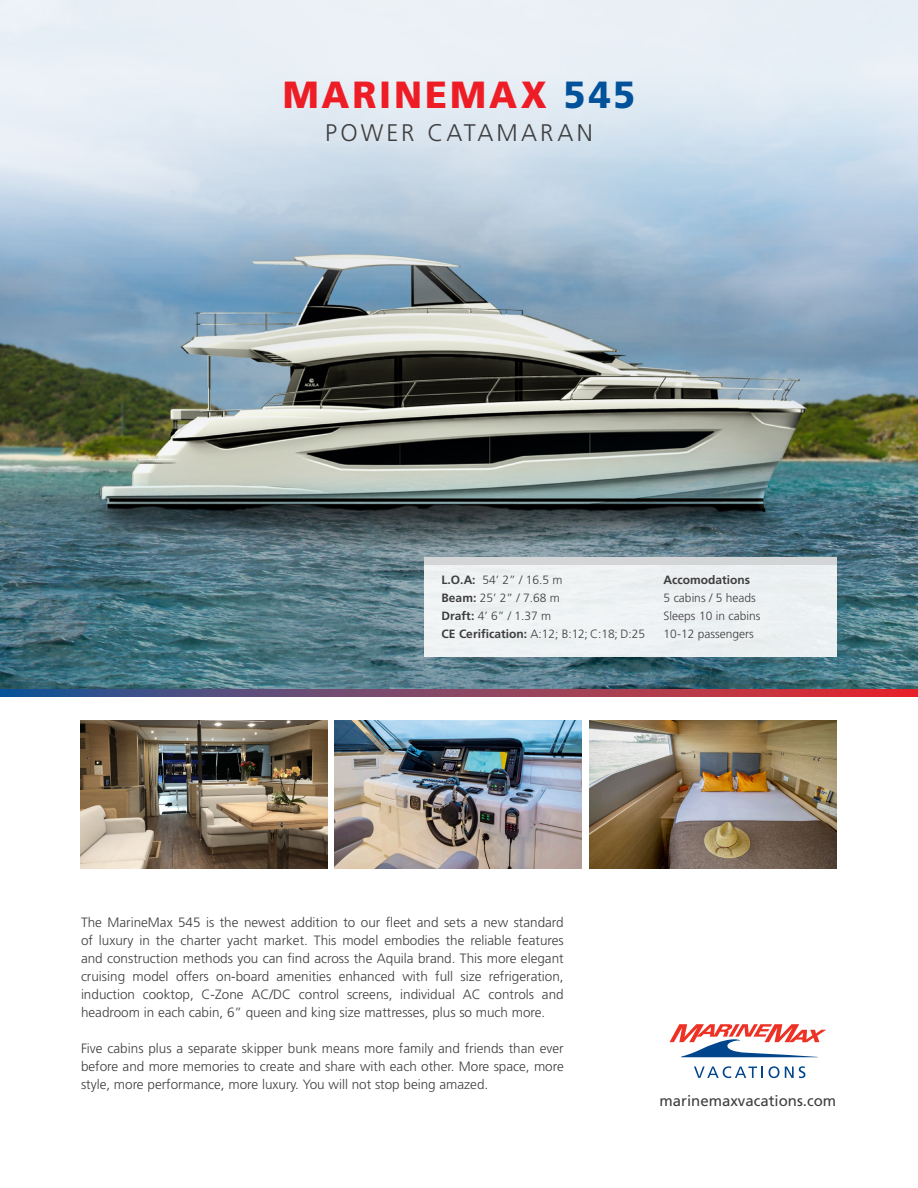
<style>
.page{position:relative;width:918px;height:1188px;background:#fff}
.page>*{position:absolute;margin:0;border:0;box-sizing:border-box;transform-origin:0 0}
.t1{font:900 37.8px "Frutiger LT Std";letter-spacing:.08em;color:#ee1c25;scale:.95 1}
.t2{font:300 24px "Frutiger LT Std";letter-spacing:.13em;color:#3e3e3f}
.t3{font:15px "Frutiger LT Std";color:#3e3e3f}
.t4{font:300 13.5px/18px "Frutiger LT Std";color:#3e3e3f;text-align:justify}
.t5{font:300 12px/18px "Frutiger LT Std";color:#3e3e3f}
.t6{font:700 12px "Frutiger LT Std";color:#3e3e3f}
.s1{color:#01529a}
.s2{font-weight:700}
</style>
<div class="page">
<img style="left:0;top:298px;width:918px;height:391px">
<svg style="left:0;top:0;width:918px;height:298px;background:#c8d8e6"></svg>
<img style="left:335px;top:720px;width:247px;height:148px">
<img style="left:81px;top:720px;width:247px;height:148px">
<img style="left:590px;top:720px;width:247px;height:148px">
<svg style="left:670px;top:1024px;width:156px;height:33px"></svg>
<svg style="left:694px;top:1066px;width:69px;height:12px"></svg>
<svg style="left:769px;top:1066px;width:36px;height:12px"></svg>
<svg style="left:0;top:689px;width:918px;height:8px;background:#854262"></svg>
<div style="left:424px;top:557px;width:413px;height:100px;background:#edf1f3"></div>
<div style="left:424px;top:557px;width:413px;height:8px;background:#d1d2d4"></div>
<p class="t1" style="left:283px;top:72px;width:373px">MARINEMAX <span class="s1">545</span></p>
<p class="t2" style="left:325px;top:119px;width:269px">POWER CATAMARAN</p>
<p class="t5" style="left:442px;top:571px;width:122px"><span class="s2">L.O.A:</span> 54’ 2” / 16.5 m</p>
<p class="t5" style="left:442px;top:589px;width:120px"><span class="s2">Beam:</span> 25’ 2” / 7.68 m</p>
<p class="t5" style="left:442px;top:607px;width:205px"><span class="s2">Draft:</span> 4’ 6” / 1.37 m<br><span class="s2">CE Cerification:</span> A:12; B:12; C:18; D:25</p>
<p class="t6" style="left:664px;top:573px;width:88px">Accomodations</p>
<p class="t5" style="left:664px;top:589px;width:94px">5 cabins / 5 heads</p>
<p class="t5" style="left:664px;top:607px;width:98px">Sleeps 10 in cabins</p>
<p class="t5" style="left:664px;top:625px;width:92px">10-12 passengers</p>
<p class="t4" style="left:81px;top:914px;width:484px">The MarineMax 545 is the newest addition to our fleet and sets a new standard of luxury in the charter yacht market. This model embodies the reliable features and construction methods you can find across the Aquila brand. This more elegant cruising model offers on-board amenities enhanced with full size refrigeration, induction cooktop, C-Zone AC/DC control screens, individual AC controls and headroom in each cabin, 6” queen and king size mattresses, plus so much more.</p>
<p class="t4" style="left:81px;top:1040px;width:484px">Five cabins plus a separate skipper bunk means more family and friends than ever before and more memories to create and share with each other. More space, more style, more performance, more luxury. You will not stop being amazed.</p>
<p class="t3" style="left:660px;top:1092px;width:178px">marinemaxvacations.com</p>
</div>
